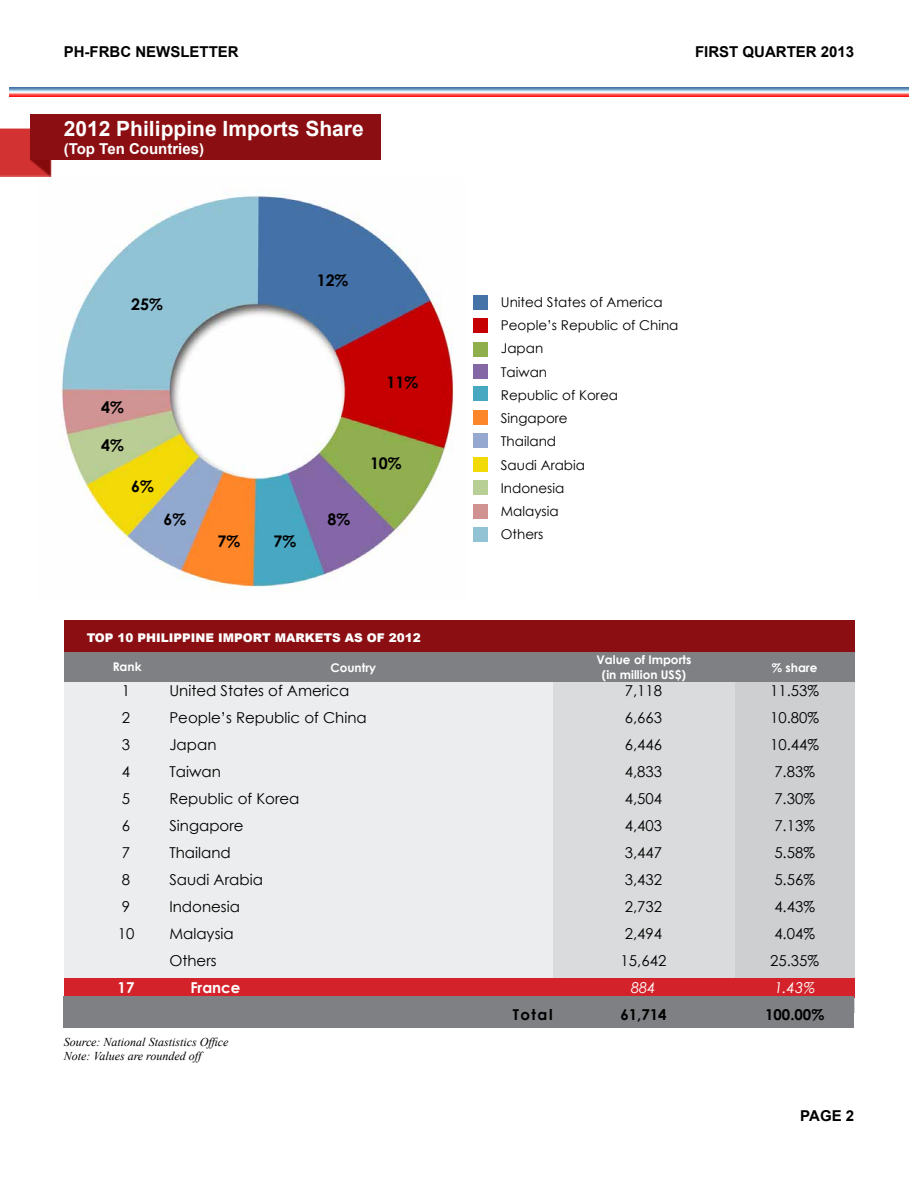
<style>
.page{position:relative;width:918px;height:1188px;background:#fff}
.page>*{position:absolute;margin:0;border:0;box-sizing:border-box;transform-origin:0 0}
.t1{font:700 21px "Arial";color:#fff}
.t2{font:700 16.05px "Century Gothic";color:#000}
.t3{font:15px/27px "Century Gothic";color:#000}
.t4{font:700 15px "Arial";color:#000}
.t5{font:700 15px "Century Gothic";color:#000}
.t6{font:700 15px "Arial";color:#fff}
.t7{font:700 15px "Century Gothic";color:#fff}
.t8{font:italic 15px "Century Gothic";color:#fff}
.t9{font:13.5px/23.2px "Century Gothic";color:#000}
.t10{font:italic 12px/14.4px "Times New Roman";color:#000}
.t11{font:700 12px/14.4px "Century Gothic";color:#fff;text-align:center}
.t12{font:900 12px "Arial";color:#fff}
</style>
<div class="page">
<img style="left:10px;top:88px;width:898px;height:8px">
<div style="left:64px;top:681px;width:558px;height:320px;background:#ecedee"></div>
<div style="left:553px;top:621px;width:182px;height:383px;background:#dadbdc"></div>
<div style="left:735px;top:662px;width:119px;height:351px;background:#cecfd1"></div>
<div style="left:64px;top:978px;width:790px;height:19px;background:#d3222a"></div>
<div style="left:64px;top:650px;width:790px;height:31px;background:#7e8083"></div>
<div style="left:64px;top:620px;width:790px;height:32px;background:#8b0f12"></div>
<div style="left:64px;top:997px;width:790px;height:31px;background:#7e8083"></div>
<img style="left:0;top:114px;width:381px;height:63px">
<div style="left:30px;top:115px;width:350px;height:45px;background:#8b0f12"></div>
<img style="left:61px;top:194px;width:393px;height:397px">
<div style="left:474px;top:295px;width:14px;height:14px;background:#4573a7"></div>
<div style="left:474px;top:319px;width:14px;height:14px;background:#c60001"></div>
<div style="left:474px;top:342px;width:14px;height:14px;background:#8faf4c"></div>
<div style="left:474px;top:364px;width:14px;height:15px;background:#8468a5"></div>
<div style="left:474px;top:387px;width:14px;height:14px;background:#48a8c1"></div>
<div style="left:474px;top:410px;width:14px;height:15px;background:#fd862a"></div>
<div style="left:474px;top:434px;width:14px;height:14px;background:#95a8d0"></div>
<div style="left:474px;top:457px;width:14px;height:15px;background:#f2da08"></div>
<div style="left:474px;top:481px;width:14px;height:14px;background:#b7cf95"></div>
<div style="left:474px;top:504px;width:14px;height:15px;background:#d09392"></div>
<div style="left:474px;top:528px;width:14px;height:14px;background:#92c3d4"></div>
<p class="t4" style="left:64px;top:41px;width:175px">pH-FRbc newsletter</p>
<p class="t4" style="left:695px;top:41px;width:161px">first quarter 2013</p>
<h1 class="t1" style="left:64px;top:115px;width:301px">2012 Philippine Imports Share</h1>
<p class="t6" style="left:64px;top:139px;width:142px">(Top Ten Countries)</p>
<p class="t2" style="left:131px;top:292px;width:33px">25%</p>
<p class="t2" style="left:101px;top:395px;width:24px">4%</p>
<p class="t2" style="left:101px;top:433px;width:24px">4%</p>
<p class="t2" style="left:131px;top:474px;width:24px">6%</p>
<p class="t2" style="left:163px;top:507px;width:24px">6%</p>
<p class="t2" style="left:317px;top:268px;width:33px">12%</p>
<p class="t2" style="left:217px;top:529px;width:24px">7%</p>
<p class="t2" style="left:274px;top:529px;width:24px">7%</p>
<p class="t2" style="left:387px;top:370px;width:33px">11%</p>
<p class="t2" style="left:328px;top:507px;width:24px">8%</p>
<p class="t2" style="left:370px;top:451px;width:33px">10%</p>
<p class="t12" style="left:87px;top:629px;width:336px">TOP 10 PHILIPPINE IMPORT MARKETS AS OF 2012</p>
<p class="t9" style="left:501px;top:290px;width:179px">United States of America<br>People’s Republic of China<br>Japan<br>Taiwan<br>Republic of Korea<br>Singapore<br>Thailand<br>Saudi Arabia<br>Indonesia<br>Malaysia<br>Others</p>
<p class="t11" style="left:597px;top:652px;width:96px">Value of Imports (in million US$)</p>
<p class="t11" style="left:113px;top:659px;width:31px">Rank</p>
<p class="t11" style="left:772px;top:660px;width:47px">% share</p>
<p class="t3" style="left:770px;top:677px;width:51px">11.53%<br>10.80%<br>10.44%<br>7.83%<br>7.30%<br>7.13%<br>5.58%<br>5.56%<br>4.43%<br>4.04%<br>25.35%</p>
<p class="t8" style="left:774px;top:977px;width:42px">1.43%</p>
<p class="t5" style="left:765px;top:1003px;width:61px">100.00%</p>
<p class="t11" style="left:330px;top:659px;width:47px">Country</p>
<p class="t3" style="left:169px;top:677px;width:199px">United States of America<br>People’s Republic of China<br>Japan<br>Taiwan<br>Republic of Korea<br>Singapore<br>Thailand<br>Saudi Arabia<br>Indonesia<br>Malaysia<br>Others</p>
<p class="t7" style="left:190px;top:976px;width:52px">France</p>
<p class="t3" style="left:621px;top:677px;width:47px">7,118<br>6,663<br>6,446<br>4,833<br>4,504<br>4,403<br>3,447<br>3,432<br>2,732<br>2,494<br>15,642</p>
<p class="t8" style="left:631px;top:977px;width:26px">884</p>
<p class="t3" style="left:118px;top:677px;width:18px">1<br>2<br>3<br>4<br>5<br>6<br>7<br>8<br>9<br>10</p>
<p class="t7" style="left:118px;top:976px;width:18px">17</p>
<p class="t5" style="left:513px;top:1004px;width:41px">Total</p>
<p class="t5" style="left:620px;top:1003px;width:48px">61,714</p>
<p class="t10" style="left:64px;top:1035px;width:166px">Source: National Stastistics Office<br>Note: Values are rounded off</p>
<p class="t4" style="left:800px;top:1106px;width:55px">page 2</p>
</div>
